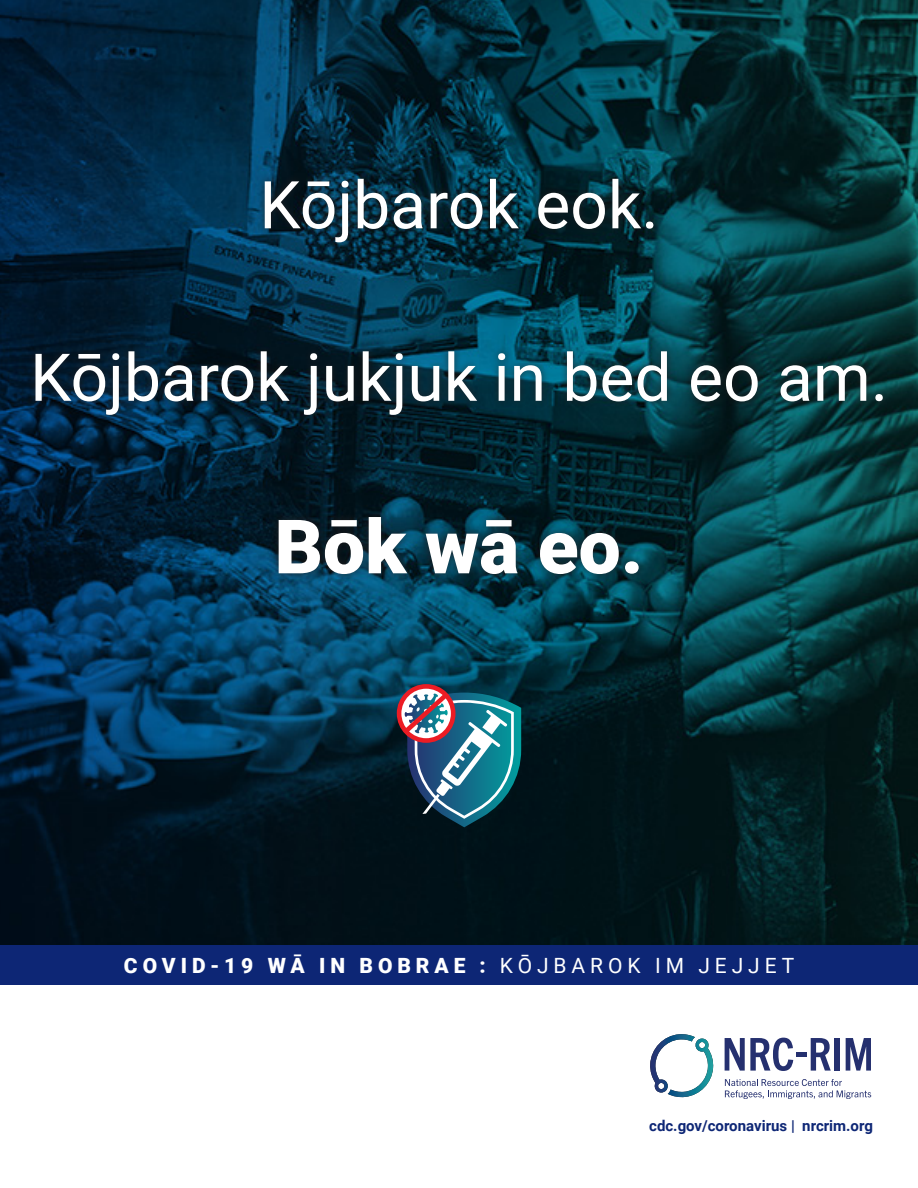
<style>
.page{position:relative;width:918px;height:1188px;background:#fff}
.page>*{position:absolute;margin:0;border:0;box-sizing:border-box;transform-origin:0 0}
.t1{font:900 75px "Roboto";color:#fff}
.t2{font:66px "Roboto";color:#fff}
.t3{font:900 21px "Roboto";letter-spacing:.235em;color:#fff}
.t4{font:700 15px "Roboto";color:#0d2675}
.s1{font-weight:400}
</style>
<div class="page">
<img style="left:0;top:0;width:918px;height:945px">
<svg style="left:725px;top:1038px;width:68px;height:33px"></svg>
<div style="left:796px;top:1052px;width:10px;height:5px;background:#25306f"></div>
<svg style="left:811px;top:1038px;width:20px;height:33px"></svg>
<div style="left:835px;top:1038px;width:5px;height:33px;background:#25306f"></div>
<svg style="left:846px;top:1038px;width:25px;height:33px"></svg>
<svg style="left:725px;top:1079px;width:146px;height:19px"></svg>
<svg style="left:650px;top:1034px;width:64px;height:64px"></svg>
<div style="left:0;top:945px;width:918px;height:40px;background:#0d2675"></div>
<div style="left:27px;top:170px;width:864px;height:412px;background:#231f20;opacity:.75"></div>
<svg style="left:397px;top:684px;width:124px;height:143px;background:#436c7d"></svg>
<p class="t2" style="left:259px;top:159px;width:401px">Kōjbarok eok.</p>
<p class="t2" style="left:30px;top:331px;width:860px">Kōjbarok jukjuk in bed eo am.</p>
<p class="t1" style="left:275px;top:494px;width:370px">Bōk wā eo.</p>
<p class="t3" style="left:124px;top:951px;width:672px">COVID-19 WĀ IN BOBRAE : <span class="s1">KŌJBAROK IM JEJJET</span></p>
<p class="t4" style="left:649px;top:1115px;width:225px">cdc.gov/coronavirus | nrcrim.org</p>
</div>
